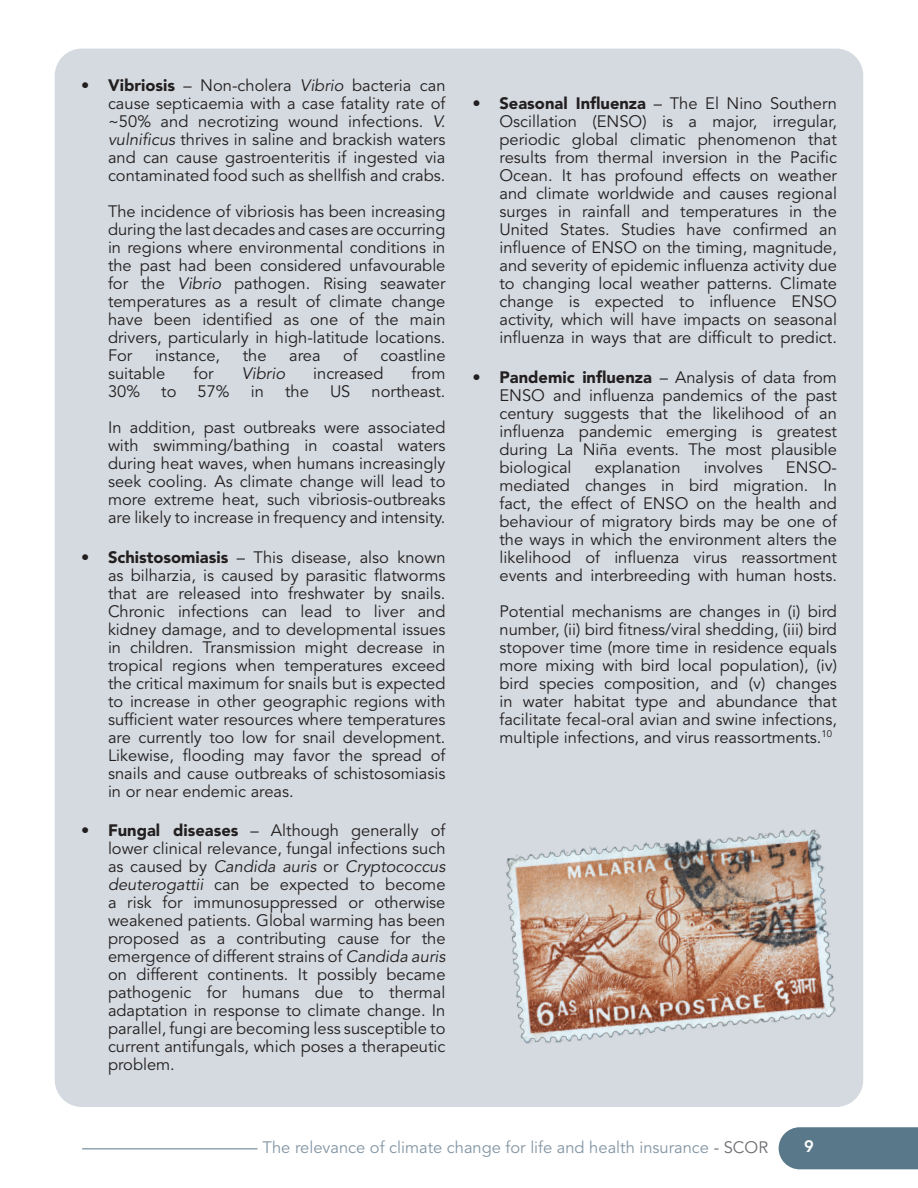
<style>
.page{position:relative;width:918px;height:1188px;background:#fff}
.page>*{position:absolute;margin:0;border:0;box-sizing:border-box;transform-origin:0 0}
.t1{font:16.5px/18px "Avenir LT Std";color:#231f20;text-align:justify}
.t2{font:16.5px "Avenir LT Std";color:#8396a4}
.t3{font:italic 16.5px "Avenir LT Std";color:#231f20}
.t4{font:800 16.5px "Avenir LT Std";color:#fff}
.s1{font-weight:900}
.s2{font-style:italic}
.s3{color:#6c6d70}
</style>
<div class="page">
<div style="left:779px;top:1127px;width:139px;height:42px;background:#59788a"></div>
<hr style="left:82px;top:1148px;width:176px;height:1px;background:#59788a">
<div style="left:55px;top:49px;width:808px;height:1058px;background:#d4dadf;border-radius:27px"></div>
<img style="left:506px;top:829px;width:330px;height:215px">
<p class="t1" style="left:108px;top:77px;width:339px;text-indent:-27px"><span class="s1">• Vibriosis</span> – Non-cholera <span class="s2">Vibrio</span> bacteria can cause septicaemia with a case fatality rate of ~50% and necrotizing wound infections. <span class="s2">V. vulnificus</span> thrives in saline and brackish waters and can cause gastroenteritis if ingested via contaminated food such as shellfish and crabs.</p>
<p class="t1" style="left:108px;top:203px;width:339px">The incidence of vibriosis has been increasing during the last decades and cases are occurring in regions where environmental conditions in the past had been considered unfavourable for the <span class="s2">Vibrio</span> pathogen. Rising seawater temperatures as a result of climate change have been identified as one of the main drivers, particularly in high-latitude locations.<br>For</p>
<p class="t1" style="left:155px;top:347px;width:67px">instance,</p>
<p class="t1" style="left:243px;top:347px;width:25px">the</p>
<p class="t1" style="left:289px;top:347px;width:33px">area</p>
<p class="t1" style="left:343px;top:347px;width:16px">of</p>
<p class="t1" style="left:380px;top:347px;width:67px">coastline</p>
<p class="t1" style="left:108px;top:365px;width:59px">suitable</p>
<p class="t1" style="left:193px;top:365px;width:22px">for</p>
<p class="t3" style="left:242px;top:364px;width:45px">Vibrio</p>
<p class="t1" style="left:313px;top:365px;width:72px">increased</p>
<p class="t1" style="left:412px;top:365px;width:35px">from</p>
<p class="t1" style="left:108px;top:383px;width:34px">30%</p>
<p class="t1" style="left:161px;top:383px;width:17px">to</p>
<p class="t1" style="left:198px;top:383px;width:34px">57%</p>
<p class="t1" style="left:251px;top:383px;width:15px">in</p>
<p class="t1" style="left:285px;top:383px;width:25px">the</p>
<p class="t1" style="left:330px;top:383px;width:22px">US</p>
<p class="t1" style="left:108px;top:374px;width:339px;line-height:36px;text-align:right">northeast.<br>In addition, past outbreaks were associated</p>
<p class="t1" style="left:108px;top:437px;width:339px">with swimming/bathing in coastal waters during heat waves, when humans increasingly seek cooling. As climate change will lead to more extreme heat, such vibriosis-outbreaks are likely to increase in frequency and intensity.</p>
<p class="t1" style="left:108px;top:548px;width:339px;text-indent:-27px"><span class="s1">• Schistosomiasis</span> – This disease, also known as bilharzia, is caused by parasitic flatworms that are released into freshwater by snails.<br>Chronic infections can lead to liver and kidney damage, and to developmental issues in children. Transmission might decrease in tropical regions when temperatures exceed the critical maximum for snails but is expected to increase in other geographic regions with sufficient water resources where temperatures are currently too low for snail development.<br>Likewise, flooding may favor the spread of snails and cause outbreaks of schistosomiasis in or near endemic areas.</p>
<p class="t1" style="left:108px;top:822px;width:339px;text-indent:-27px"><span class="s1">• Fungal diseases</span> – Although generally of lower clinical relevance, fungal infections such as caused by <span class="s2">Candida auris</span> or <span class="s2">Cryptococcus deuterogattii</span> can be expected to become a risk for immunosuppressed or otherwise weakened patients. Global warming has been proposed as a contributing cause for the emergence of different strains of <span class="s2">Candida auris </span>on different continents. It possibly became pathogenic for humans due to thermal adaptation in response to climate change. In parallel, fungi are becoming less susceptible to current antifungals, which poses a therapeutic problem.</p>
<p class="t1" style="left:500px;top:95px;width:339px;text-indent:-27px"><span class="s1">• Seasonal Influenza</span> – The El Nino Southern Oscillation (ENSO) is a major, irregular, periodic global climatic phenomenon that results from thermal inversion in the Pacific Ocean. It has profound effects on weather and climate worldwide and causes regional surges in rainfall and temperatures in the United States. Studies have confirmed an influence of ENSO on the timing, magnitude, and severity of epidemic influenza activity due to changing local weather patterns. Climate change is expected to influence ENSO activity, which will have impacts on seasonal influenza in ways that are difficult to predict.</p>
<p class="t1" style="left:500px;top:368px;width:339px;text-indent:-27px"><span class="s1">• Pandemic influenza</span> – Analysis of data from ENSO and influenza pandemics of the past century suggests that the likelihood of an influenza pandemic emerging is greatest during La Niña events. The most plausible biological</p>
<p class="t1" style="left:595px;top:458px;width:87px">explanation</p>
<p class="t1" style="left:704px;top:458px;width:60px">involves</p>
<p class="t1" style="left:500px;top:458px;width:339px;text-indent:286px">ENSO&shy;mediated changes in bird migration. In fact, the effect of ENSO on the health and behaviour of migratory birds may be one of the ways in which the environment alters the likelihood of influenza virus reassortment events and interbreeding with human hosts.</p>
<p class="t1" style="left:500px;top:602px;width:339px">Potential mechanisms are changes in (i) bird number, (ii) bird fitness/viral shedding, (iii) bird stopover time (more time in residence equals more mixing with bird local population), (iv) bird species composition, and (v) changes in water habitat type and abundance that facilitate fecal-oral avian and swine infections, multiple infections, and virus reassortments.<sup>10</sup></p>
<p class="t2" style="left:263px;top:1138px;width:507px">The relevance of climate change for life and health insurance <span class="s3">- SCOR</span></p>
<p class="t4" style="left:804px;top:1137px;width:11px">9</p>
</div>
